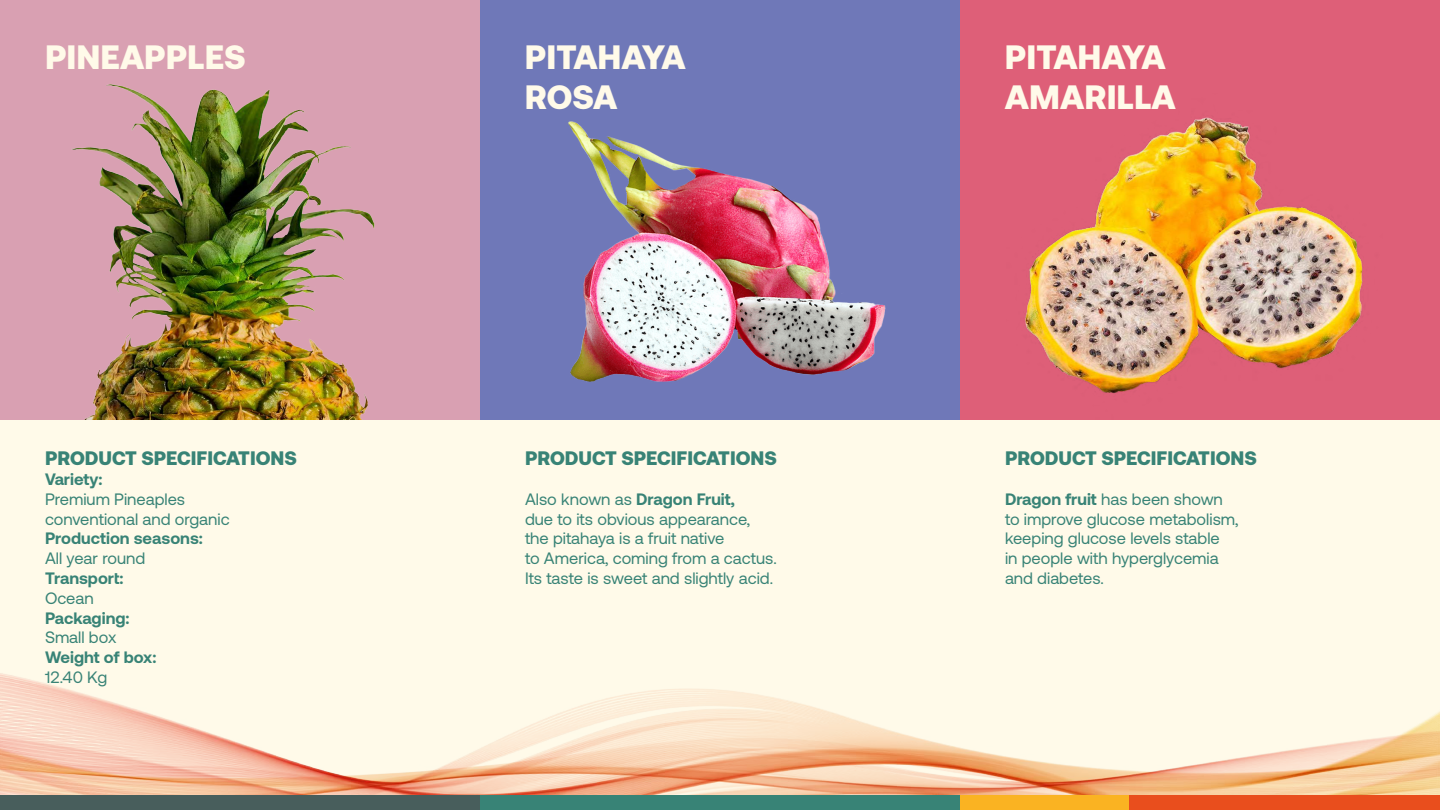
<style>
.page{position:relative;width:1440px;height:810px;background:#fffae9}
.page>*{position:absolute;margin:0;border:0;box-sizing:border-box;transform-origin:0 0}
.t1{font:900 33.75px/40.5px "Aeonik";color:#fffae9}
.t2{font:900 19.5px "Aeonik";color:#388376}
.t3{font:16.5px/19.8px "Aeonik";color:#388376}
.t4{font:700 16.5px "Aeonik";color:#388376}
.s1{font-weight:700}
</style>
<div class="page">
<img style="left:0;top:673px;width:1440px;height:122px">
<div style="left:960px;top:0;width:480px;height:420px;background:#de5f78"></div>
<img style="left:1025px;top:117px;width:338px;height:277px">
<div style="left:0;top:0;width:480px;height:420px;background:#d9a0b2"></div>
<img style="left:72px;top:84px;width:303px;height:336px">
<div style="left:480px;top:0;width:480px;height:420px;background:#6f78b8"></div>
<img style="left:568px;top:121px;width:318px;height:261px">
<div style="left:0;top:795px;width:480px;height:15px;background:#485e5c"></div>
<div style="left:480px;top:795px;width:480px;height:15px;background:#388376"></div>
<div style="left:960px;top:795px;width:200px;height:15px;background:#fab322"></div>
<div style="left:1129px;top:795px;width:311px;height:15px;background:#e94e1d"></div>
<h1 class="t1" style="left:45px;top:36px;width:202px">PINEAPPLES</h1>
<h1 class="t1" style="left:525px;top:36px;width:162px">PITAHAYA<br>ROSA</h1>
<h1 class="t1" style="left:1005px;top:36px;width:172px">PITAHAYA<br>AMARILLA</h1>
<p class="t2" style="left:45px;top:447px;width:253px">PRODUCT SPECIFICATIONS</p>
<p class="t4" style="left:45px;top:470px;width:59px">Variety:</p>
<p class="t3" style="left:45px;top:489px;width:186px">Premium Pineaples conventional and organic</p>
<p class="t4" style="left:45px;top:529px;width:160px">Production seasons:</p>
<p class="t3" style="left:45px;top:549px;width:102px">All year round</p>
<p class="t4" style="left:45px;top:569px;width:80px">Transport:</p>
<p class="t3" style="left:45px;top:588px;width:50px">Ocean</p>
<p class="t4" style="left:45px;top:608px;width:86px">Packaging:</p>
<p class="t3" style="left:45px;top:628px;width:73px">Small box</p>
<p class="t4" style="left:45px;top:648px;width:113px">Weight of box:</p>
<p class="t3" style="left:45px;top:667px;width:64px">12.40 Kg</p>
<p class="t2" style="left:525px;top:447px;width:253px">PRODUCT SPECIFICATIONS</p>
<p class="t3" style="left:525px;top:489px;width:253px">Also known as <span class="s1">Dragon Fruit,<br></span>due to its obvious appearance, the pitahaya is a fruit native<br>to America, coming from a cactus.<br>Its taste is sweet and slightly acid.</p>
<p class="t2" style="left:1005px;top:447px;width:253px">PRODUCT SPECIFICATIONS</p>
<p class="t3" style="left:1005px;top:489px;width:235px"><span class="s1">Dragon fruit</span> has been shown to improve glucose metabolism, keeping glucose levels stable<br>in people with hyperglycemia and diabetes.</p>
</div>
